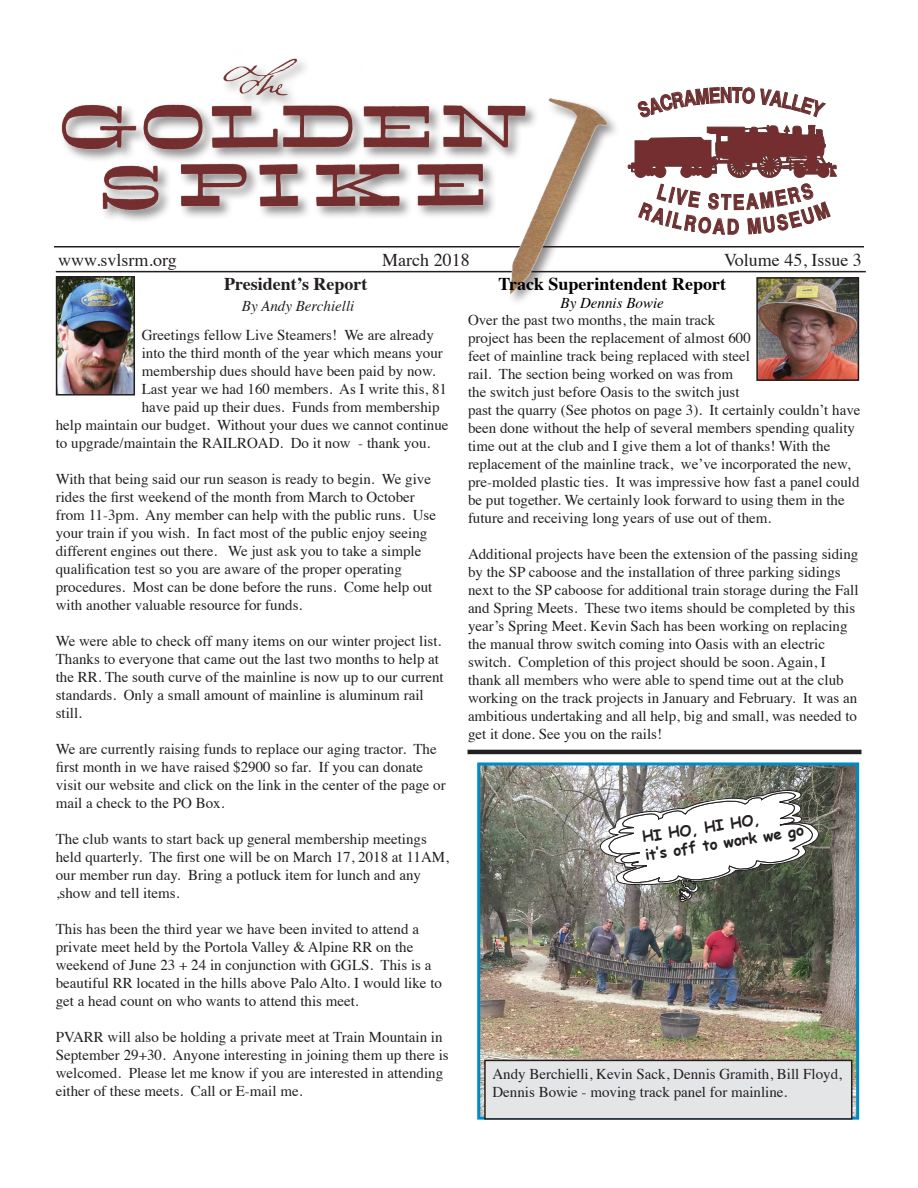
<style>
.page{position:relative;width:918px;height:1188px;background:#fff}
.page>*{position:absolute;margin:0;border:0;box-sizing:border-box;transform-origin:0 0}
.t1{font:18px "Times";color:#231f20}
.t2{font:700 18px "Times";color:#000}
.t3{font:700 18px "Times";color:#231f20}
.t4{font:15px/18px "Times";color:#231f20}
.t5{font:700 15px/18px "Comic Sans MS";color:#231f20}
.t6{font:italic 15px "Times";color:#231f20}
.t7{font:italic 15px "Times";color:#000}
</style>
<div class="page">
<hr style="left:56px;top:271px;width:810px;height:1px;background:#231f20">
<hr style="left:54px;top:246px;width:810px;height:2px;background:#231f20">
<hr style="left:468px;top:750px;width:393px;height:4px;background:#231f20">
<img style="left:59px;top:307px;width:73px;height:86px">
<div style="left:56px;top:276px;width:79px;height:120px;border:2px solid #231f20"></div>
<div style="left:59px;top:45px;width:562px;height:262px;background:#231f20;opacity:.51"></div>
<img style="left:54px;top:45px;width:564px;height:256px">
<img style="left:759px;top:280px;width:97px;height:98px">
<div style="left:756px;top:277px;width:103px;height:104px;border:2px solid #231f20"></div>
<img style="left:481px;top:766px;width:374px;height:350px">
<div style="left:477px;top:762px;width:382px;height:358px;border:3px solid #008ac6"></div>
<div style="left:485px;top:1060px;width:367px;height:59px;background:#e4e5e7"></div>
<div style="left:484px;top:1060px;width:368px;height:60px;border:2px solid #231f20"></div>
<svg style="left:600px;top:790px;width:219px;height:112px"></svg>
<svg style="left:628px;top:87px;width:209px;height:148px"></svg>
<p class="t1" style="left:58px;top:243px;width:120px">www.svlsrm.org</p>
<p class="t1" style="left:382px;top:243px;width:89px">March 2018</p>
<p class="t1" style="left:724px;top:243px;width:139px">Volume 45, Issue 3</p>
<p class="t3" style="left:224px;top:266px;width:145px">President’s Report</p>
<p class="t6" style="left:242px;top:293px;width:114px">By Andy Berchielli</p>
<p class="t4" style="left:142px;top:325px;width:294px">Greetings fellow Live Steamers! We are already</p>
<p class="t4" style="left:142px;top:343px;width:303px">into the third month of the year which means your</p>
<p class="t4" style="left:142px;top:361px;width:295px">membership dues should have been paid by now.</p>
<p class="t4" style="left:142px;top:379px;width:307px">Last year we had 160 members. As I write this, 81</p>
<p class="t4" style="left:142px;top:397px;width:299px">have paid up their dues. Funds from membership</p>
<p class="t4" style="left:56px;top:415px;width:394px">help maintain our budget. Without your dues we cannot continue</p>
<p class="t4" style="left:56px;top:433px;width:376px">to upgrade/maintain the RAILROAD. Do it now - thank you.</p>
<p class="t4" style="left:56px;top:469px;width:382px">With that being said our run season is ready to begin. We give rides the first weekend of the month from March to October from 11-3pm. Any member can help with the public runs. Use your train if you wish. In fact most of the public enjoy seeing different engines out there. We just ask you to take a simple qualification test so you are aware of the proper operating procedures. Most can be done before the runs. Come help out with another valuable resource for funds.</p>
<p class="t4" style="left:56px;top:631px;width:390px">We were able to check off many items on our winter project list.<br>Thanks to everyone that came out the last two months to help at the RR. The south curve of the mainline is now up to our current standards. Only a small amount of mainline is aluminum rail still.</p>
<p class="t4" style="left:56px;top:739px;width:391px">We are currently raising funds to replace our aging tractor. The first month in we have raised $2900 so far. If you can donate visit our website and click on the link in the center of the page or mail a check to the PO Box.</p>
<p class="t4" style="left:56px;top:829px;width:395px">The club wants to start back up general membership meetings held quarterly. The first one will be on March 17, 2018 at 11AM, our member run day. Bring a potluck item for lunch and any ,show and tell items.</p>
<p class="t4" style="left:56px;top:919px;width:388px">This has been the third year we have been invited to attend a private meet held by the Portola Valley &amp; Alpine RR on the weekend of June 23 + 24 in conjunction with GGLS. This is a beautiful RR located in the hills above Palo Alto. I would like to get a head count on who wants to attend this meet.</p>
<p class="t4" style="left:56px;top:1027px;width:395px">PVARR will also be holding a private meet at Train Mountain in September 29+30. Anyone interesting in joining them up there is welcomed. Please let me know if you are interested in attending either of these meets. Call or E-mail me.</p>
<p class="t2" style="left:498px;top:267px;width:229px">Track Superintendent Report</p>
<p class="t7" style="left:561px;top:290px;width:105px">By Dennis Bowie</p>
<p class="t4" style="left:468px;top:310px;width:394px">Over the past two months, the main track<br>project has been the replacement of almost 600<br>feet of mainline track being replaced with steel<br>rail. The section being worked on was from<br>the switch just before Oasis to the switch just<br>past the quarry (See photos on page 3). It certainly couldn’t have been done without the help of several members spending quality time out at the club and I give them a lot of thanks! With the replacement of the mainline track, we’ve incorporated the new, pre-molded plastic ties. It was impressive how fast a panel could be put together. We certainly look forward to using them in the future and receiving long years of use out of them.</p>
<p class="t4" style="left:468px;top:544px;width:392px">Additional projects have been the extension of the passing siding by the SP caboose and the installation of three parking sidings next to the SP caboose for additional train storage during the Fall and Spring Meets. These two items should be completed by this year’s Spring Meet. Kevin Sach has been working on replacing the manual throw switch coming into Oasis with an electric switch. Completion of this project should be soon. Again, I thank all members who were able to spend time out at the club working on the track projects in January and February. It was an ambitious undertaking and all help, big and small, was needed to get it done. See you on the rails!</p>
<p class="t5" style="left:641px;top:828px;width:162px;rotate:-9deg">HI HO, HI HO,<br>it’s off to work we go</p>
<p class="t4" style="left:492px;top:1064px;width:351px">Andy Berchielli, Kevin Sack, Dennis Gramith, Bill Floyd,<br>Dennis Bowie - moving track panel for mainline.</p>
</div>
